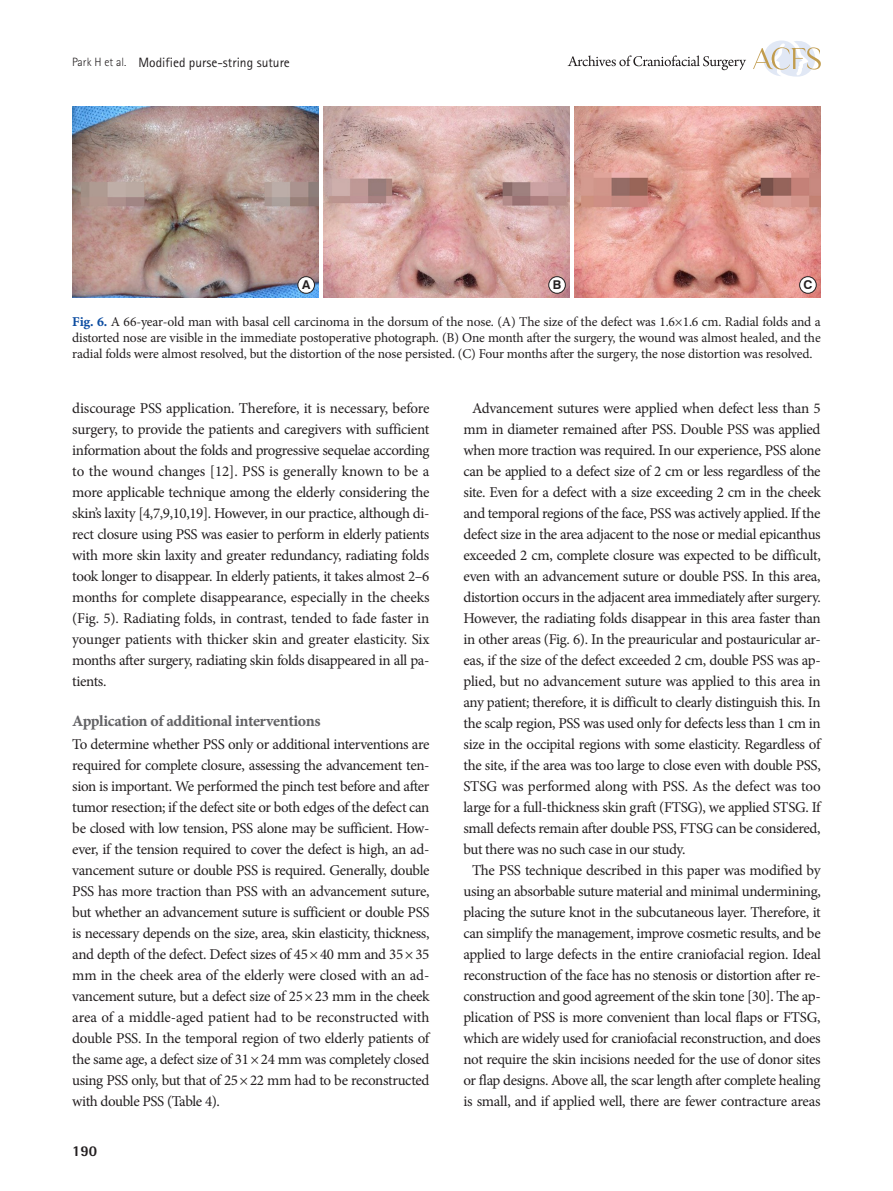
<style>
.page{position:relative;width:893px;height:1191px;background:#fff}
.page>*{position:absolute;margin:0;border:0;box-sizing:border-box;transform-origin:0 0}
.중제목{font:15.75px "Minion Pro Bold Capt";letter-spacing:-.025em;color:#636366}
.본문{font:15px/21px "Minion Pro";letter-spacing:-.025em;color:#231f20;text-align:justify}
.본문_0{font:15px/21px "Minion Pro";letter-spacing:-.025em;color:#231f20;text-align:justify}
.t1{font:800 15px "Rotis Semi Sans Std";color:#231f20}
.표그림제목{font:13.5px/16.2px "Minion Pro";letter-spacing:-.015em;color:#231f20;text-align:justify}
.t2{font:13.5px "Rotis Sans Serif Std";color:#231f20}
.t3{font:700 12.15px "Swiss 721 BT";color:#231f20}
.s1{font-weight:300;font-size:12px}
.s2{font-family:"Minion Pro Bold Capt";color:#0d4da1}
</style>
<div class="page">
<svg style="left:753px;top:40px;width:68px;height:37px"></svg>
<svg style="left:568px;top:55px;width:178px;height:15px"></svg>
<img style="left:72px;top:106px;width:247px;height:192px">
<img style="left:323px;top:106px;width:247px;height:191px">
<img style="left:574px;top:106px;width:247px;height:192px">
<div style="left:298px;top:277px;width:16px;height:16px;background:#fff;border-radius:50%"></div>
<div style="left:298px;top:276px;width:17px;height:17px;border:1px solid #231f20;border-radius:50%"></div>
<div style="left:549px;top:277px;width:16px;height:16px;background:#fff;border-radius:50%"></div>
<div style="left:549px;top:276px;width:17px;height:17px;border:1px solid #231f20;border-radius:50%"></div>
<div style="left:800px;top:277px;width:16px;height:16px;background:#fff;border-radius:50%"></div>
<div style="left:799px;top:276px;width:17px;height:17px;border:1px solid #231f20;border-radius:50%"></div>
<p class="t2" style="left:72px;top:54px;width:219px"><span class="s1">Park H et al.</span> Modified purse-string suture</p>
<p class="t3" style="left:302px;top:277px;width:10px">A</p>
<p class="t3" style="left:553px;top:277px;width:10px">B</p>
<p class="t3" style="left:803px;top:277px;width:10px">C</p>
<p class="표그림제목" style="left:72px;top:313px;width:750px"><span class="s2">Fig. 6.</span> A 66-year-old man with basal cell carcinoma in the dorsum of the nose. (A) The size of the defect was 1.6×1.6 cm. Radial folds and a distorted nose are visible in the immediate postoperative photograph. (B) One month after the surgery, the wound was almost healed, and the radial folds were almost resolved, but the distortion of the nose persisted. (C) Four months after the surgery, the nose distortion was resolved.</p>
<p class="본문_0" style="left:72px;top:397px;width:359px">discourage PSS application. Therefore, it is necessary, before surgery, to provide the patients and caregivers with sufficient information about the folds and progressive sequelae according to the wound changes [12]. PSS is generally known to be a more applicable technique among the elderly considering the skin’s laxity [4,7,9,10,19]. However, in our practice, although di&shy;rect closure using PSS was easier to perform in elderly patients with more skin laxity and greater redundancy, radiating folds took longer to disappear. In elderly patients, it takes almost 2–6 months for complete disappearance, especially in the cheeks (Fig. 5). Radiating folds, in contrast, tended to fade faster in younger patients with thicker skin and greater elasticity. Six months after surgery, radiating skin folds disappeared in all pa&shy;tients.</p>
<p class="중제목" style="left:72px;top:710px;width:250px">Application of additional interventions</p>
<p class="본문_0" style="left:72px;top:733px;width:359px">To determine whether PSS only or additional interventions are required for complete closure, assessing the advancement ten&shy;sion is important. We performed the pinch test before and after tumor resection; if the defect site or both edges of the defect can be closed with low tension, PSS alone may be sufficient. How&shy;ever, if the tension required to cover the defect is high, an ad&shy;vancement suture or double PSS is required. Generally, double PSS has more traction than PSS with an advancement suture, but whether an advancement suture is sufficient or double PSS is necessary depends on the size, area, skin elasticity, thickness, and depth of the defect. Defect sizes of 45× 40 mm and 35× 35 mm in the cheek area of the elderly were closed with an ad&shy;vancement suture, but a defect size of 25× 23 mm in the cheek area of a middle-aged patient had to be reconstructed with double PSS. In the temporal region of two elderly patients of the same age, a defect size of 31× 24 mm was completely closed using PSS only, but that of 25× 22 mm had to be reconstructed with double PSS (Table 4).</p>
<p class="t1" style="left:72px;top:1141px;width:27px">190</p>
<p class="본문" style="left:463px;top:397px;width:359px;text-indent:9px">Advancement sutures were applied when defect less than 5 mm in diameter remained after PSS. Double PSS was applied when more traction was required. In our experience, PSS alone can be applied to a defect size of 2 cm or less regardless of the site. Even for a defect with a size exceeding 2 cm in the cheek and temporal regions of the face, PSS was actively applied. If the defect size in the area adjacent to the nose or medial epicanthus exceeded 2 cm, complete closure was expected to be difficult, even with an advancement suture or double PSS. In this area, distortion occurs in the adjacent area immediately after surgery.<br>However, the radiating folds disappear in this area faster than in other areas (Fig. 6). In the preauricular and postauricular ar&shy;eas, if the size of the defect exceeded 2 cm, double PSS was ap&shy;plied, but no advancement suture was applied to this area in any patient; therefore, it is difficult to clearly distinguish this. In the scalp region, PSS was used only for defects less than 1 cm in size in the occipital regions with some elasticity. Regardless of the site, if the area was too large to close even with double PSS, STSG was performed along with PSS. As the defect was too large for a full-thickness skin graft (FTSG), we applied STSG. If small defects remain after double PSS, FTSG can be considered, but there was no such case in our study.</p>
<p class="본문" style="left:463px;top:859px;width:359px;text-align:center">The PSS technique described in this paper was modified by using an absorbable suture material and minimal undermining, placing the suture knot in the subcutaneous layer. Therefore, it can simplify the management, improve cosmetic results, and be applied to large defects in the entire craniofacial region. Ideal reconstruction of the face has no stenosis or distortion after re&shy;construction and good agreement of the skin tone [30]. The ap&shy;plication of PSS is more convenient than local flaps or FTSG, which are widely used for craniofacial reconstruction, and does not require the skin incisions needed for the use of donor sites or flap designs. Above all, the scar length after complete healing is small, and if applied well, there are fewer contracture areas</p>
</div>
